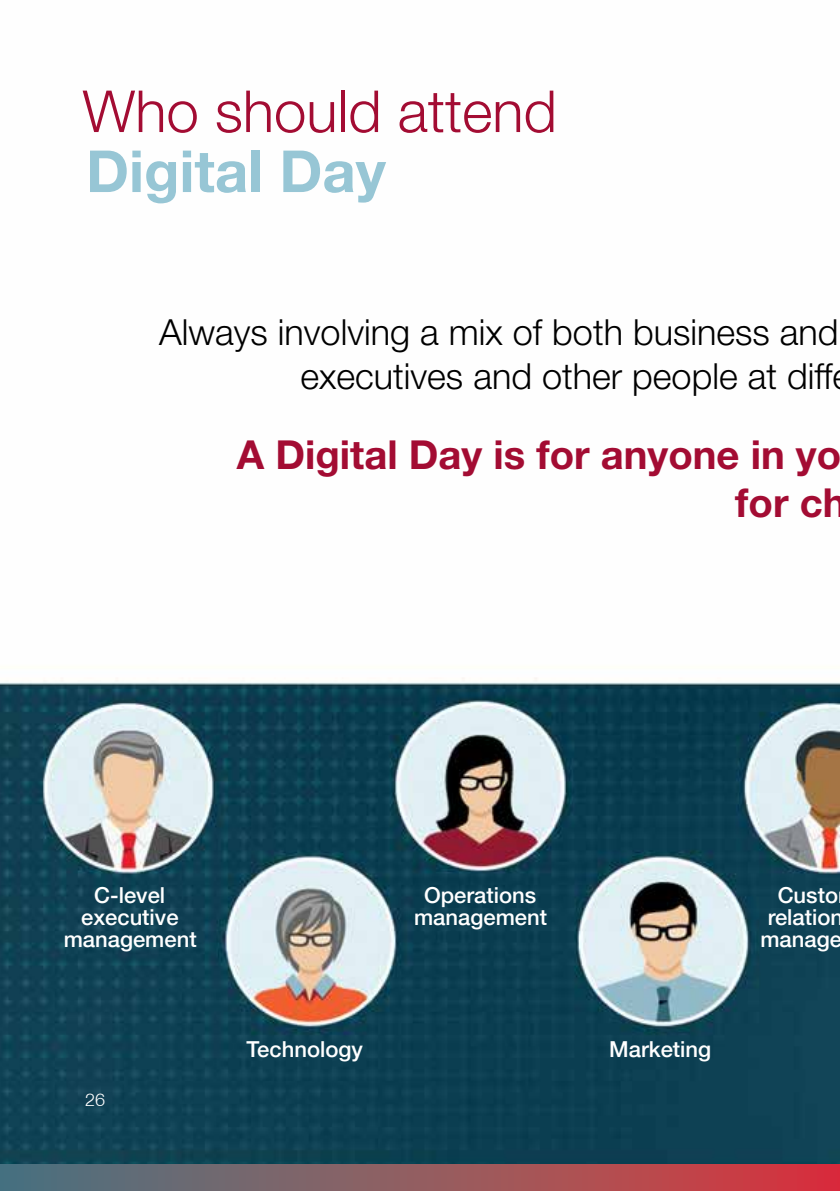
<style>
.page{position:relative;width:840px;height:1191px;background:#fff}
.page>*{position:absolute;margin:0;border:0;box-sizing:border-box;transform-origin:0 0}
.t1{font:300 58px "Helvetica Neue LT Std";color:#a30c33}
.t2{font:700 58px "Helvetica Neue LT Std";color:#97c6d5}
.t3{font:700 40px/48px "Helvetica Neue LT Std";color:#a30c33;text-align:right}
.t4{font:300 36px/44px "Helvetica Neue LT Std";color:#000;text-align:right}
.t5{font:500 22px/22px "Helvetica Neue LT";color:#fff;text-align:center}
.t6{font:300 18px "Helvetica Neue LT";color:#fff}
</style>
<div class="page">
<img style="left:0;top:678px;width:839px;height:486px">
<div style="left:0;top:1164px;width:839px;height:27px;background:linear-gradient(to right,#497982,#db383d)"></div>
<h1 class="t1" style="left:83px;top:76px;width:475px">Who should attend</h1>
<h1 class="t2" style="left:86px;top:135px;width:301px">Digital Day</h1>
<h3 class="t4" style="left:159px;top:310px;width:680px">Always involving a mix of both business and executives and other people at diff</h3>
<h2 class="t3" style="left:237px;top:430px;width:610px">A Digital Day is for anyone in yo for ch</h2>
<p class="t5" style="left:64px;top:884px;width:134px">C-level executive management</p>
<p class="t5" style="left:414px;top:884px;width:134px">Operations management</p>
<p class="t5" style="left:760px;top:884px;width:84px">Custo relation manage</p>
<p class="t6" style="left:85px;top:1088px;width:22px">26</p>
<p class="t5" style="left:246px;top:1038px;width:118px">Technology</p>
<p class="t5" style="left:609px;top:1038px;width:103px">Marketing</p>
</div>
